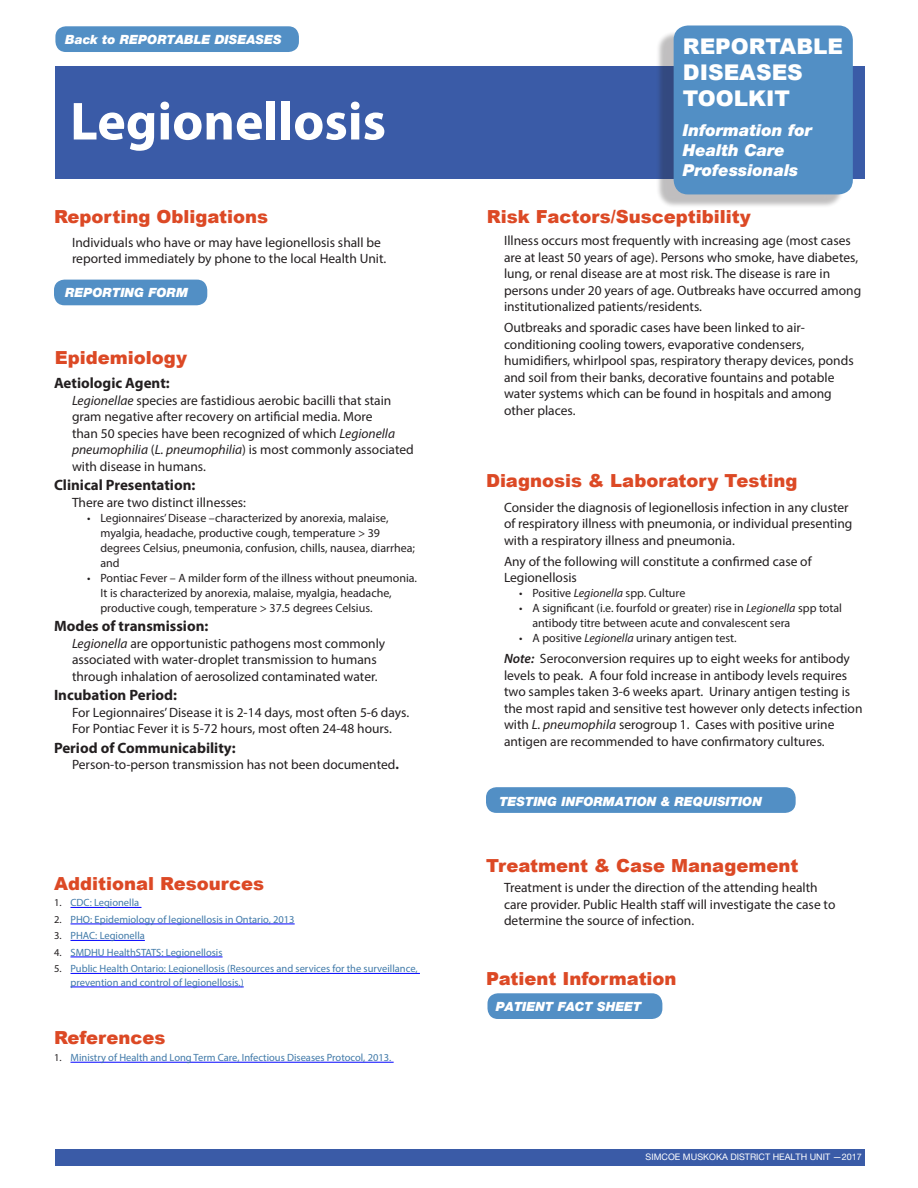
<style>
.page{position:relative;width:918px;height:1188px;background:#fff}
.page>*{position:absolute;margin:0;border:0;box-sizing:border-box;transform-origin:0 0}
.t1{font:700 54px "Myriad Pro";color:#fff}
.t2{font:900 21.6px/26px "Arial";color:#fff}
.section_head{font:900 18px "Arial";color:#dc4925}
.t3{font:italic 900 16.5px/19.8px "Helvetica Neue";color:#fff}
.subhead_sans{font:700 15px "Myriad Pro";color:#231f20}
.body_indented{font:13.5px/16.5px "Myriad Pro";color:#231f20}
.t4{font:italic 900 12.75px "Helvetica Neue";color:#fff}
.t5{font:12px/15px "Myriad Pro";color:#231f20}
.t6{font:10.5px/13.5px "Myriad Pro";color:#4079a8}
.footer_date{font:9px "Helvetica Neue";color:#fff}
.s1{font-style:italic}
.s2{font-weight:700}
.s3{color:#231f20}
.s4{font-weight:600;font-style:italic}
</style>
<div class="page">
<div style="left:56px;top:67px;width:810px;height:112px;background:#3a5ba7"></div>
<div style="left:656px;top:30px;width:188px;height:179px;background:#231f20;opacity:.29"></div>
<div style="left:674px;top:26px;width:179px;height:168px;background:#528fc5;border-radius:14px"></div>
<div style="left:488px;top:993px;width:174px;height:26px;background:#528fc5;border-radius:10px"></div>
<div style="left:54px;top:280px;width:153px;height:25px;background:#528fc5;border-radius:10px"></div>
<div style="left:486px;top:787px;width:310px;height:26px;background:#528fc5;border-radius:10px"></div>
<hr style="left:70px;top:907px;width:71px;height:1px;background:#00f">
<hr style="left:70px;top:924px;width:225px;height:1px;background:#00f">
<hr style="left:70px;top:940px;width:75px;height:1px;background:#00f">
<hr style="left:70px;top:957px;width:153px;height:1px;background:#00f">
<hr style="left:70px;top:973px;width:350px;height:1px;background:#00f">
<hr style="left:70px;top:987px;width:174px;height:1px;background:#00f">
<hr style="left:70px;top:1062px;width:324px;height:1px;background:#00f">
<div style="left:55px;top:26px;width:244px;height:26px;background:#528fc5;border-radius:10px"></div>
<div style="left:55px;top:1149px;width:810px;height:17px;background:#3a5ba7"></div>
<p class="t4" style="left:65px;top:31px;width:218px">Back to REPORTABLE DISEASES</p>
<p class="t1" style="left:70px;top:86px;width:317px">Legionellosis</p>
<p class="section_head" style="left:54px;top:204px;width:216px">Reporting Obligations</p>
<p class="body_indented" style="left:72px;top:234px;width:316px">Individuals who have or may have legionellosis shall be reported immediately by phone to the local Health Unit.</p>
<p class="t4" style="left:65px;top:285px;width:125px">REPORTING FORM</p>
<p class="section_head" style="left:55px;top:344px;width:134px">Epidemiology</p>
<p class="subhead_sans" style="left:54px;top:373px;width:117px">Aetiologic Agent:</p>
<p class="body_indented" style="left:72px;top:392px;width:343px"><span class="s1">Legionellae</span> species are fastidious aerobic bacilli that stain gram negative after recovery on artificial media. More<br>than 50 species have been recognized of which <span class="s1">Legionella pneumophilia</span> (<span class="s1">L. pneumophilia</span>) is most commonly associated with disease in humans.</p>
<p class="subhead_sans" style="left:54px;top:475px;width:143px">Clinical Presentation:</p>
<p class="body_indented" style="left:72px;top:494px;width:176px">There are two distinct illnesses:</p>
<p class="t5" style="left:100px;top:510px;width:316px;text-indent:-14px">• Legionnaires’ Disease –characterized by anorexia, malaise, myalgia, headache, productive cough, temperature &gt; 39 degrees Celsius, pneumonia, confusion, chills, nausea, diarrhea; and</p>
<p class="t5" style="left:100px;top:570px;width:318px;text-indent:-14px">• Pontiac Fever – A milder form of the illness without pneumonia.<br>It is characterized by anorexia, malaise, myalgia, headache, productive cough, temperature &gt; 37.5 degrees Celsius.</p>
<p class="subhead_sans" style="left:54px;top:616px;width:156px">Modes of transmission:</p>
<p class="body_indented" style="left:72px;top:635px;width:315px"><span class="s1">Legionella</span> are opportunistic pathogens most commonly associated with water-droplet transmission to humans through inhalation of aerosolized contaminated water.</p>
<p class="subhead_sans" style="left:54px;top:685px;width:125px">Incubation Period:</p>
<p class="body_indented" style="left:72px;top:704px;width:339px">For Legionnaires’ Disease it is 2-14 days, most often 5-6 days.<br>For Pontiac Fever it is 5-72 hours, most often 24-48 hours.</p>
<p class="subhead_sans" style="left:54px;top:738px;width:183px">Period of Communicability:</p>
<p class="body_indented" style="left:72px;top:756px;width:328px">Person-to-person transmission has not been documented<span class="s2">.</span></p>
<p class="section_head" style="left:54px;top:871px;width:212px">Additional Resources</p>
<p class="t6" style="left:54px;top:896px;width:87px"><span class="s3">1.</span> CDC: Legionella</p>
<p class="t6" style="left:54px;top:912px;width:242px"><span class="s3">2.</span> PHO: Epidemiology of legionellosis in Ontario, 2013</p>
<p class="t6" style="left:54px;top:929px;width:92px"><span class="s3">3.</span> PHAC: Legionella</p>
<p class="t6" style="left:54px;top:945px;width:170px"><span class="s3">4.</span> SMDHU HealthSTATS: Legionellosis</p>
<p class="t6" style="left:70px;top:962px;width:349px;text-indent:-16px"><span class="s3">5.</span> Public Health Ontario: Legionellosis (Resources and services for the surveillance, prevention and control of legionellosis.)</p>
<p class="section_head" style="left:54px;top:1025px;width:113px">References</p>
<p class="t6" style="left:54px;top:1051px;width:339px"><span class="s3">1.</span> Ministry of Health and Long Term Care, Infectious Diseases Protocol, 2013.</p>
<h2 class="t2" style="left:683px;top:33px;width:162px">REPORTABLE<br>DISEASES<br>TOOLKIT</h2>
<p class="t3" style="left:683px;top:120px;width:131px">Information for<br>Health Care<br>Professionals</p>
<p class="section_head" style="left:487px;top:203px;width:265px">Risk Factors/Susceptibility</p>
<p class="body_indented" style="left:504px;top:232px;width:359px">Illness occurs most frequently with increasing age (most cases are at least 50 years of age). Persons who smoke, have diabetes, lung, or renal disease are at most risk. The disease is rare in persons under 20 years of age. Outbreaks have occurred among institutionalized patients/residents.</p>
<p class="body_indented" style="left:504px;top:319px;width:351px">Outbreaks and sporadic cases have been linked to air&shy;conditioning cooling towers, evaporative condensers, humidifiers, whirlpool spas, respiratory therapy devices, ponds and soil from their banks, decorative fountains and potable water systems which can be found in hospitals and among other places.</p>
<p class="section_head" style="left:486px;top:468px;width:313px">Diagnosis &amp; Laboratory Testing</p>
<p class="body_indented" style="left:504px;top:499px;width:350px">Consider the diagnosis of legionellosis infection in any cluster of respiratory illness with pneumonia, or individual presenting with a respiratory illness and pneumonia.</p>
<p class="body_indented" style="left:504px;top:553px;width:309px">Any of the following will constitute a confirmed case of<br>Legionellosis</p>
<p class="t5" style="left:519px;top:586px;width:168px">• Positive <span class="s1">Legionella</span> spp. Culture</p>
<p class="t5" style="left:532px;top:601px;width:311px;text-indent:-14px">• A significant (i.e. fourfold or greater) rise in <span class="s1">Legionella</span> spp total antibody titre between acute and convalescent sera</p>
<p class="t5" style="left:519px;top:631px;width:219px">• A positive <span class="s1">Legionella</span> urinary antigen test.</p>
<p class="body_indented" style="left:504px;top:650px;width:360px"><span class="s4">Note:</span> Seroconversion requires up to eight weeks for antibody levels to peak. A four fold increase in antibody levels requires two samples taken 3-6 weeks apart. Urinary antigen testing is the most rapid and sensitive test however only detects infection with <span class="s1">L. pneumophila</span> serogroup 1. Cases with positive urine antigen are recommended to have confirmatory cultures.</p>
<p class="t4" style="left:499px;top:794px;width:264px">TESTING INFORMATION &amp; REQUISITION</p>
<p class="section_head" style="left:486px;top:852px;width:314px">Treatment &amp; Case Management</p>
<p class="body_indented" style="left:504px;top:879px;width:333px">Treatment is under the direction of the attending health care provider. Public Health staff will investigate the case to determine the source of infection.</p>
<p class="section_head" style="left:486px;top:966px;width:192px">Patient Information</p>
<p class="t4" style="left:496px;top:998px;width:147px">PATIENT FACT SHEET</p>
<p class="footer_date" style="left:646px;top:1151px;width:218px">SIMCOE MUSKOKA DISTRICT HEALTH UNIT —2017</p>
</div>
